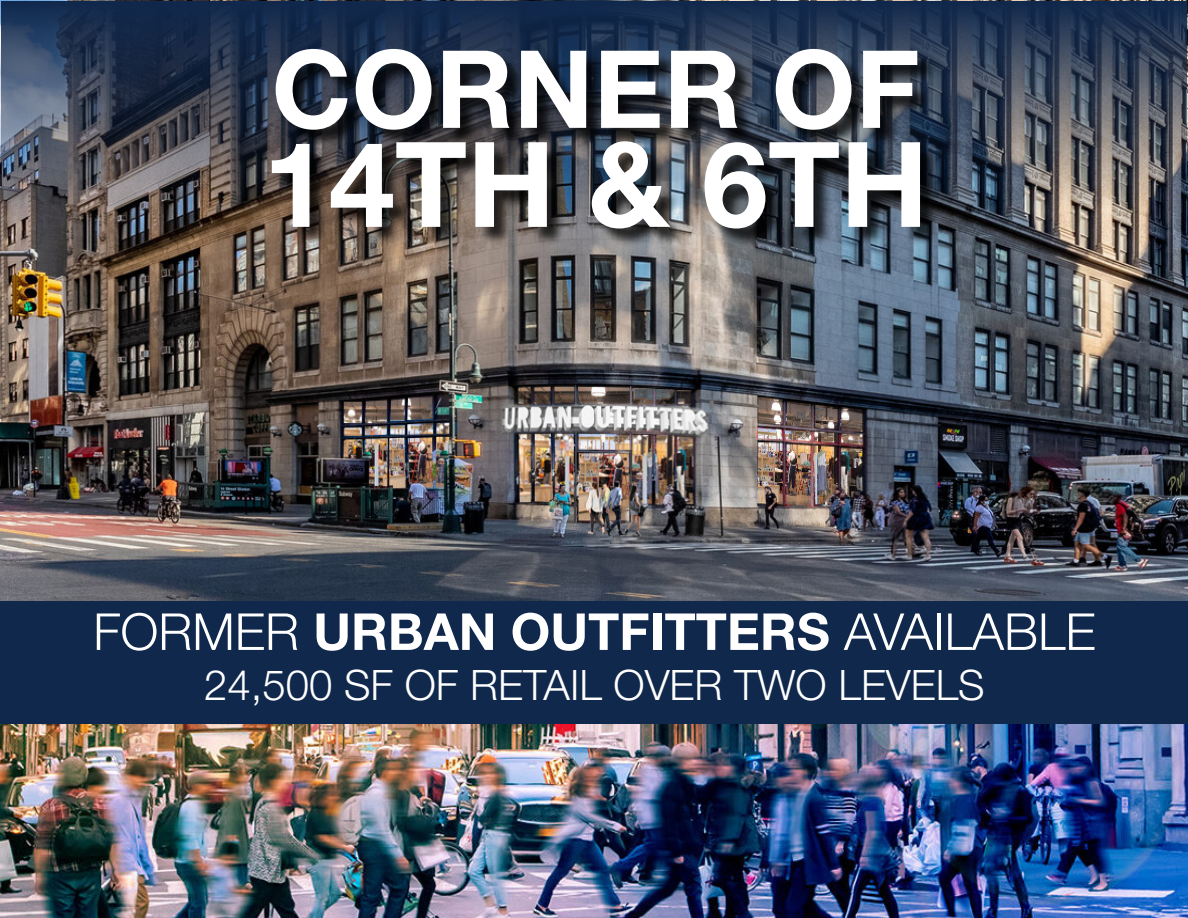
<style>
.page{position:relative;width:1188px;height:918px;background:#fff}
.page>*{position:absolute;margin:0;border:0;box-sizing:border-box;transform-origin:0 0}
.t1{font:700 118.5px "Helvetica Neue LT Pro";color:#fff}
.t2{font:700 108px "Helvetica Neue LT Pro";color:#fff}
.t3{font:300 51px "Helvetica Neue LT Std";color:#fff}
.t4{font:300 42px "Helvetica Neue LT Std";color:#fff}
.s1{font-weight:700}
</style>
<div class="page">
<img style="left:0;top:0;width:1187px;height:609px">
<div style="left:1px;top:602px;width:1187px;height:126px;background:#10284c"></div>
<img style="left:1px;top:725px;width:1186px;height:192px">
<svg style="left:2px;top:1px;width:1185px;height:207px;background:#374256"></svg>
<div style="left:274px;top:51px;width:665px;height:196px;background:#000;opacity:.75"></div>
<h2 class="t2" style="left:272px;top:23px;width:650px">CORNER OF</h2>
<h1 class="t1" style="left:263px;top:111px;width:667px">14TH &amp; 6TH</h1>
<p class="t3" style="left:93px;top:601px;width:1004px">FORMER <span class="s1">URBAN OUTFITTERS</span> AVAILABLE</p>
<p class="t4" style="left:204px;top:660px;width:782px">24,500 SF OF RETAIL OVER TWO LEVELS</p>
</div>
